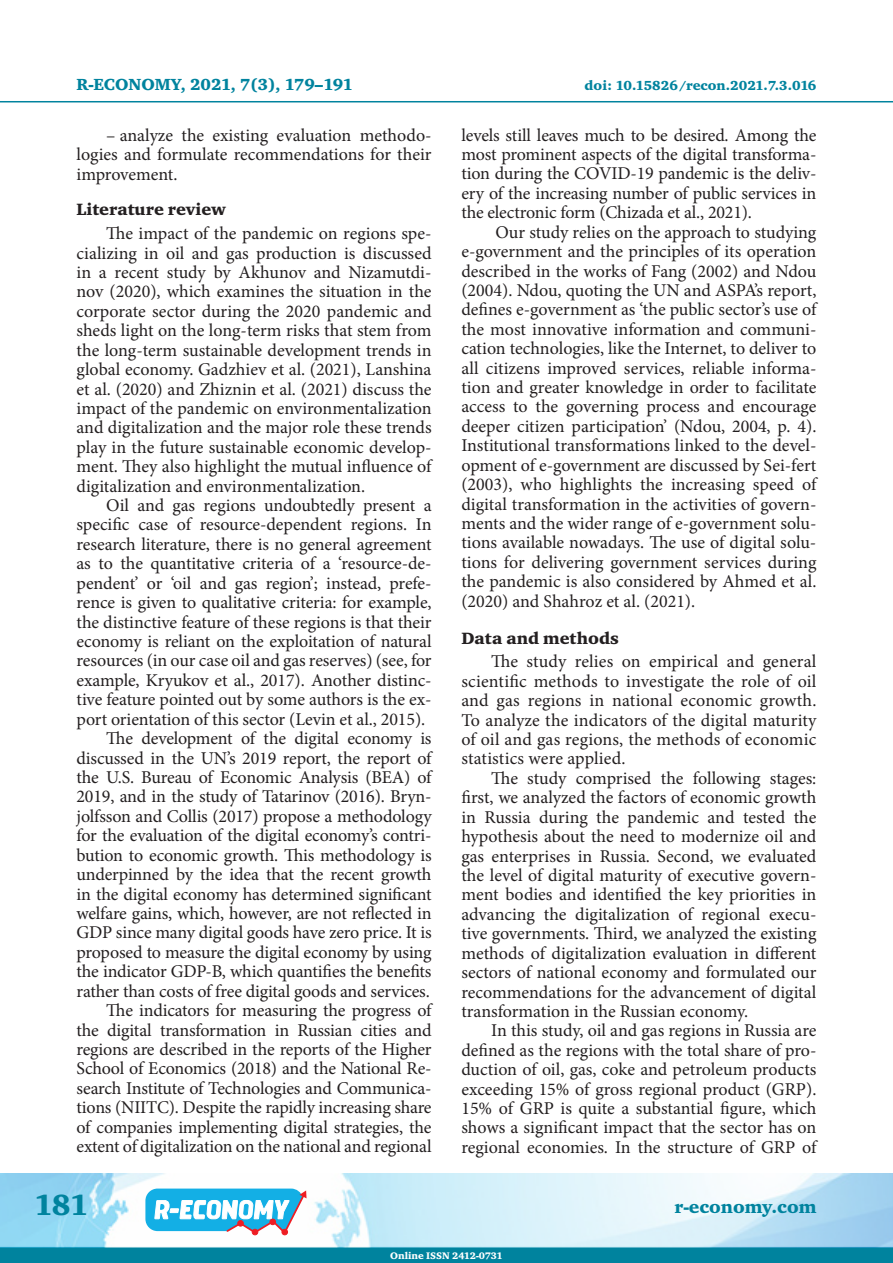
<style>
.page{position:relative;width:893px;height:1263px;background:#fff}
.page>*{position:absolute;margin:0;border:0;box-sizing:border-box;transform-origin:0 0}
.t1{font:30px "Charter Black C";color:#00839e}
.t2{font:18px/19.4px "Minion Pro";letter-spacing:-.01em;color:#231f20;text-align:justify}
.t3{font:18px "Charter Black C";color:#00839e}
.t4{font:16.8px "Charter Black C";color:#231f20}
.t5{font:16.5px "Charter Black C";color:#00839e}
.t6{font:13.5px "Charter Black C";color:#00839e}
.t7{font:9.75px "Charter Black C";color:#fff}
</style>
<div class="page">
<hr style="left:0;top:101px;width:893px;height:1px;background:#00839e">
<div style="left:0;top:1247px;width:893px;height:16px;background:#00839e;border:2px solid #00839e"></div>
<img style="left:0;top:1174px;width:893px;height:73px">
<svg style="left:145px;top:1188px;width:162px;height:48px"></svg>
<p class="t5" style="left:77px;top:76px;width:278px">R-ECONOMY, 2021, 7(3), 179–191</p>
<p class="t6" style="left:585px;top:78px;width:233px">doi: 10.15826/recon.2021.7.3.016</p>
<p class="t2" style="left:77px;top:125px;width:357px;text-indent:30px">– analyze the existing evaluation methodo&shy;logies and formulate recommendations for their improvement.</p>
<p class="t4" style="left:77px;top:200px;width:151px">Literature review</p>
<p class="t2" style="left:77px;top:224px;width:357px;text-indent:30px">The impact of the pandemic on regions spe&shy;cializing in oil and gas production is discussed in a recent study by Akhunov and Nizamutdi&shy;nov (2020), which examines the situation in the corporate sector during the 2020 pandemic and sheds light on the long-term risks that stem from the long-term sustainable development trends in global economy. Gadzhiev et al. (2021), Lanshina et al. (2020) and Zhiznin et al. (2021) discuss the impact of the pandemic on environmentalization and digitalization and the major role these trends play in the future sustainable economic develop&shy;ment. They also highlight the mutual influence of digitalization and environmentalization.</p>
<p class="t2" style="left:106px;top:496px;width:327px">Oil and gas regions undoubtedly present a</p>
<p class="t2" style="left:77px;top:515px;width:357px">specific case of resource-dependent regions. In</p>
<p class="t2" style="left:77px;top:535px;width:357px">research literature, there is no general agreement</p>
<p class="t2" style="left:77px;top:554px;width:356px">as to the quantitative criteria of a ‘resource-de-</p>
<p class="t2" style="left:77px;top:573px;width:357px">pendent’ or ‘oil and gas region’; instead, prefe-</p>
<p class="t2" style="left:77px;top:593px;width:357px">rence is given to qualitative criteria: for example,</p>
<p class="t2" style="left:77px;top:612px;width:357px">the distinctive feature of these regions is that their</p>
<p class="t2" style="left:77px;top:632px;width:357px">economy is reliant on the exploitation of natural</p>
<p class="t2" style="left:77px;top:651px;width:357px">resources (in our case oil and gas reserves) (see, for</p>
<p class="t2" style="left:77px;top:670px;width:357px">example, Kryukov et al., 2017). Another distinc-</p>
<p class="t2" style="left:77px;top:690px;width:356px">tive feature pointed out by some authors is the ex-</p>
<p class="t2" style="left:77px;top:709px;width:350px">port orientation of this sector (Levin et al., 2015).</p>
<p class="t2" style="left:106px;top:729px;width:327px">The development of the digital economy is</p>
<p class="t2" style="left:77px;top:748px;width:357px">discussed in the UN’s 2019 report, the report of</p>
<p class="t2" style="left:77px;top:768px;width:356px">the U.S. Bureau of Economic Analysis (BEA) of</p>
<p class="t2" style="left:77px;top:787px;width:357px">2019, and in the study of Tatarinov (2016). Bryn-</p>
<p class="t2" style="left:77px;top:806px;width:357px">jolfsson and Collis (2017) propose a methodology</p>
<p class="t2" style="left:77px;top:826px;width:357px">for the evaluation of the digital economy’s contri-</p>
<p class="t2" style="left:77px;top:845px;width:357px">bution to economic growth. This methodology is</p>
<p class="t2" style="left:77px;top:865px;width:357px">underpinned by the idea that the recent growth</p>
<p class="t2" style="left:77px;top:884px;width:357px">in the digital economy has determined significant</p>
<p class="t2" style="left:77px;top:904px;width:357px">welfare gains, which, however, are not reflected in</p>
<p class="t2" style="left:77px;top:923px;width:357px">GDP since many digital goods have zero price. It is</p>
<p class="t2" style="left:77px;top:942px;width:357px">proposed to measure the digital economy by using</p>
<p class="t2" style="left:77px;top:962px;width:357px">the indicator GDP-B, which quantifies the benefits</p>
<p class="t2" style="left:77px;top:981px;width:355px">rather than costs of free digital goods and services.</p>
<p class="t2" style="left:106px;top:1001px;width:327px">The indicators for measuring the progress of</p>
<p class="t2" style="left:77px;top:1020px;width:357px">the digital transformation in Russian cities and</p>
<p class="t2" style="left:77px;top:1039px;width:357px">regions are described in the reports of the Higher</p>
<p class="t2" style="left:77px;top:1059px;width:357px">School of Economics (2018) and the National Re-</p>
<p class="t2" style="left:77px;top:1078px;width:357px">search Institute of Technologies and Communica-</p>
<p class="t2" style="left:77px;top:1098px;width:357px">tions (NIITC). Despite the rapidly increasing share</p>
<p class="t2" style="left:77px;top:1117px;width:357px">of companies implementing digital strategies, the</p>
<p class="t2" style="left:77px;top:1137px;width:357px">extent of digitalization on the national and regional</p>
<p class="t2" style="left:461px;top:125px;width:357px">levels still leaves much to be desired. Among the most prominent aspects of the digital transforma&shy;tion during the COVID-19 pandemic is the deliv&shy;ery of the increasing number of public services in the electronic form (Chizada et al., 2021).</p>
<p class="t2" style="left:461px;top:222px;width:357px;text-indent:34px">Our study relies on the approach to studying e-government and the principles of its operation described in the works of Fang (2002) and Ndou (2004). Ndou, quoting the UN and ASPA’s report, defines e-government as ‘the public sector’s use of the most innovative information and communi&shy;cation technologies, like the Internet, to deliver to all citizens improved services, reliable informa&shy;tion and greater knowledge in order to facilitate access to the governing process and encourage deeper citizen participation’ (Ndou, 2004, p. 4).<br>Institutional transformations linked to the devel&shy;opment of e-government are discussed by Sei-fert (2003), who highlights the increasing speed of digital transformation in the activities of govern&shy;ments and the wider range of e-government solu&shy;tions available nowadays. The use of digital solu&shy;tions for delivering government services during the pandemic is also considered by Ahmed et al. (2020) and Shahroz et al. (2021).</p>
<p class="t4" style="left:461px;top:628px;width:159px">Data and methods</p>
<p class="t2" style="left:461px;top:652px;width:357px;text-indent:30px">The study relies on empirical and general scientific methods to investigate the role of oil and gas regions in national economic growth.<br>To analyze the indicators of the digital maturity of oil and gas regions, the methods of economic statistics were applied.</p>
<p class="t2" style="left:461px;top:768px;width:357px;text-indent:30px">The study comprised the following stages: first, we analyzed the factors of economic growth in Russia during the pandemic and tested the hypothesis about the need to modernize oil and gas enterprises in Russia. Second, we evaluated the level of digital maturity of executive govern&shy;ment bodies and identified the key priorities in advancing the digitalization of regional execu&shy;tive governments. Third, we analyzed the existing methods of digitalization evaluation in different sectors of national economy and formulated our recommendations for the advancement of digital transformation in the Russian economy.</p>
<p class="t2" style="left:461px;top:1021px;width:357px;text-indent:30px">In this study, oil and gas regions in Russia are defined as the regions with the total share of pro&shy;duction of oil, gas, coke and petroleum products exceeding 15% of gross regional product (GRP).<br>15% of GRP is quite a substantial figure, which shows a significant impact that the sector has on regional economies. In the structure of GRP of</p>
<h1 class="t1" style="left:34px;top:1188px;width:56px">181</h1>
<p class="t3" style="left:675px;top:1196px;width:143px">r-economy.com</p>
<p class="t7" style="left:390px;top:1250px;width:114px">Online ISSN 2412-0731</p>
</div>
